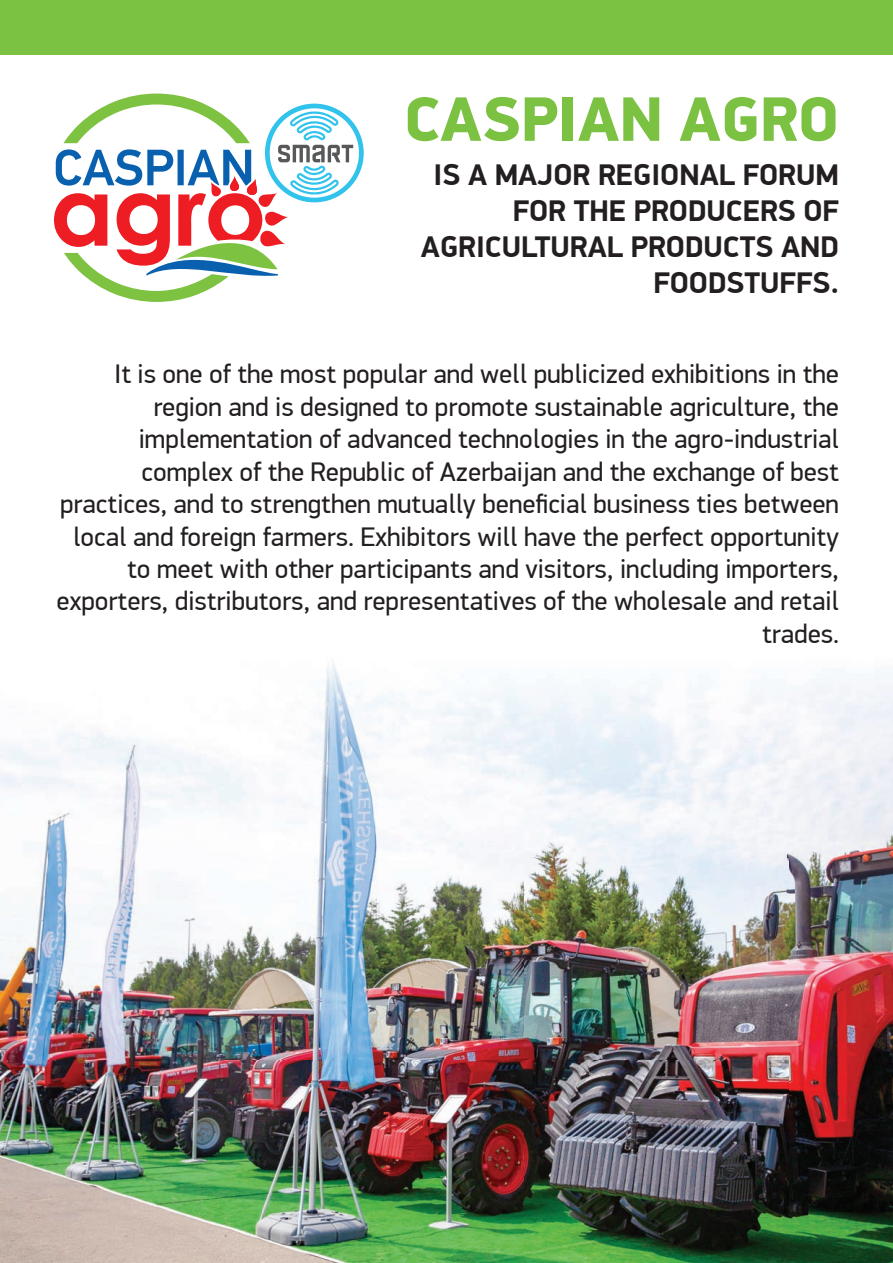
<style>
.page{position:relative;width:893px;height:1263px;background:#fff}
.page>*{position:absolute;margin:0;border:0;box-sizing:border-box;transform-origin:0 0}
.t1{font:900 63px "PF Din Display Pro";color:#7bc142}
.t2{font:700 30px/36px "PF Din Display Pro";color:#231f20;text-align:right}
.t3{font:27px/32.4px "PF Din Display Pro";color:#231f20;text-align:right}
</style>
<div class="page">
<div style="left:0;top:0;width:893px;height:54px;background:#7bc142"></div>
<svg style="left:54px;top:94px;width:310px;height:208px"></svg>
<img style="left:0;top:664px;width:893px;height:599px">
<h1 class="t1" style="left:404px;top:81px;width:436px">CASPIAN AGRO</h1>
<p class="t2" style="left:421px;top:158px;width:420px">IS A MAJOR REGIONAL FORUM<br>FOR THE PRODUCERS OF<br>AGRICULTURAL PRODUCTS AND<br>FOODSTUFFS.</p>
<p class="t3" style="left:57px;top:358px;width:784px">It is one of the most popular and well publicized exhibitions in the region and is designed to promote sustainable agriculture, the implementation of advanced technologies in the agro-industrial complex of the Republic of Azerbaijan and the exchange of best practices, and to strengthen mutually beneficial business ties between local and foreign farmers. Exhibitors will have the perfect opportunity to meet with other participants and visitors, including importers, exporters, distributors, and representatives of the wholesale and retail trades.</p>
</div>
